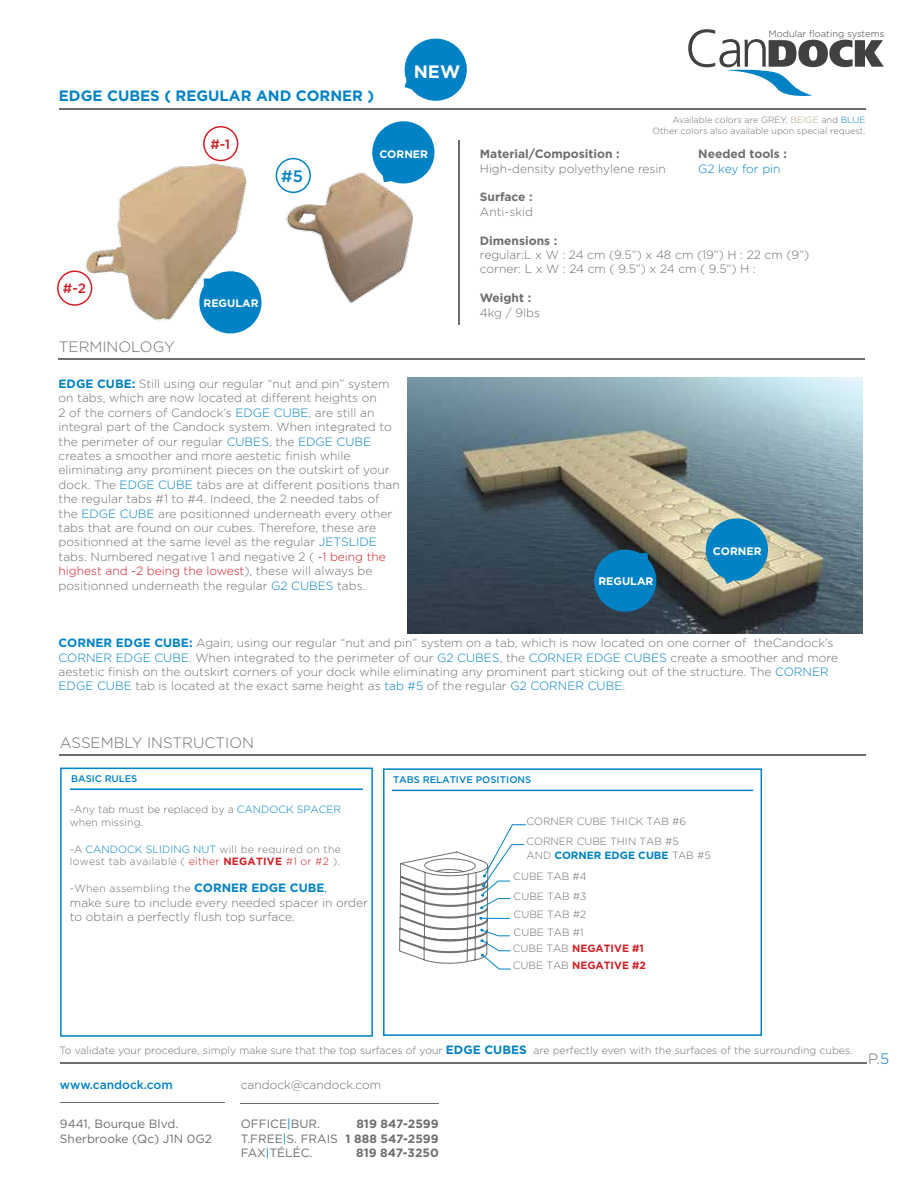
<style>
.page{position:relative;width:918px;height:1188px;background:#fff}
.page>*{position:absolute;margin:0;border:0;box-sizing:border-box;transform-origin:0 0}
.t1{font:700 18px "Gotham HTF";color:#fff}
.t2{font:500 16.5px "Gotham HTF";color:#0082c4}
.t3{font:300 15px "Gotham HTF";color:#6d6e71}
.t4{font:700 15px "Gotham HTF";color:#0082c4}
.t5{font:500 13.5px "Gotham HTF";color:#cf2027}
.t6{font:300 12px/14.4px "Gotham HTF";color:#6d6e71}
.t7{font:700 12px/14.4px "Gotham HTF";color:#6d6e71;text-align:right}
.t8{font:12px/14.4px "Gotham HTF";color:#6d6e71}
.t9{font:500 12px "Gotham HTF";color:#0082c4}
.t10{font:300 12px "Gotham HTF";color:#0082c4}
.t11{font:700 10.95px "Gotham HTF";color:#fff}
.t12{font:700 10.8px "Gotham HTF";color:#fff}
.t13{font:300 10.5px/19.5px "Gotham HTF";color:#6d6e71}
.t14{font:300 10.5px/12.6px "Gotham HTF";letter-spacing:.025em;color:#6d6e71}
.t15{font:700 10.5px/17.2px "Gotham HTF";color:#cf2027}
.t16{font:500 9.6px "Gotham HTF";letter-spacing:-.005em;color:#0082c4}
.t17{font:300 9.45px "Gotham HTF";color:#414042}
.t18{font:300 9px/10.8px "Gotham HTF";color:#6d6e71;text-align:right}
.s1{font-weight:700;color:#0082c4}
.s2{color:#0082c4}
.s3{color:#cf2027}
.s4{color:#b3a288}
.s5{font-weight:700;color:#cf2027}
.s6{font-weight:700;font-size:12px;color:#0082c4}
.s7{font-size:12px;color:#0082c4}
.s8{font-weight:300;color:#6d6e71}
</style>
<div class="page">
<img style="left:76px;top:126px;width:171px;height:195px">
<svg style="left:688px;top:29px;width:196px;height:67px"></svg>
<hr style="left:60px;top:1063px;width:807px;height:1px;background:#6d6e71">
<hr style="left:60px;top:1102px;width:165px;height:1px;background:#6d6e71">
<hr style="left:240px;top:1103px;width:199px;height:1px;background:#6d6e71">
<hr style="left:59px;top:108px;width:807px;height:2px;background:#6d6e71">
<hr style="left:459px;top:141px;width:1px;height:184px;background:#6d6e71">
<hr style="left:58px;top:358px;width:806px;height:2px;background:#6d6e71">
<div style="left:383px;top:768px;width:379px;height:268px;border:2px solid #0082c4"></div>
<div style="left:60px;top:768px;width:313px;height:269px;border:2px solid #0082c4"></div>
<hr style="left:70px;top:788px;width:293px;height:2px;background:#0082c4">
<hr style="left:392px;top:790px;width:361px;height:1px;background:#0082c4">
<div style="left:58px;top:271px;width:34px;height:34px;background:#fff;border-radius:50%"></div>
<div style="left:57px;top:271px;width:35px;height:35px;border:2px solid #cf2027;border-radius:50%"></div>
<div style="left:204px;top:127px;width:34px;height:34px;background:#fff;border-radius:50%"></div>
<div style="left:203px;top:126px;width:35px;height:35px;border:2px solid #cf2027;border-radius:50%"></div>
<hr style="left:59px;top:755px;width:806px;height:1px;background:#6d6e71">
<svg style="left:399px;top:824px;width:127px;height:146px"></svg>
<img style="left:407px;top:378px;width:455px;height:255px">
<svg style="left:404px;top:38px;width:63px;height:63px"></svg>
<img style="left:276px;top:157px;width:137px;height:146px">
<svg style="left:196px;top:268px;width:66px;height:66px"></svg>
<div style="left:204px;top:279px;width:12px;height:7px;background:#0082c4"></div>
<svg style="left:368px;top:121px;width:67px;height:67px"></svg>
<svg style="left:591px;top:546px;width:69px;height:69px;background:#136a97"></svg>
<svg style="left:702px;top:515px;width:70px;height:70px;background:#4797b5"></svg>
<p class="t4" style="left:59px;top:87px;width:317px">EDGE CUBES ( REGULAR AND CORNER )</p>
<h1 class="t1" style="left:414px;top:61px;width:48px">NEW</h1>
<p class="t5" style="left:210px;top:137px;width:21px">#-1</p>
<h2 class="t2" style="left:281px;top:167px;width:23px">#5</h2>
<p class="t5" style="left:63px;top:281px;width:25px">#-2</p>
<p class="t3" style="left:59px;top:338px;width:117px">TERMINOLOGY</p>
<p class="t12" style="left:204px;top:296px;width:57px">REGULAR</p>
<p class="t11" style="left:379px;top:148px;width:50px">CORNER</p>
<p class="t6" style="left:59px;top:377px;width:343px"><span class="s1">EDGE CUBE:</span> Still using our regular “nut and pin” system on tabs, which are now located at different heights on<br>2 of the corners of Candock’s <span class="s2">EDGE CUBE</span>, are still an integral part of the Candock system. When integrated to the perimeter of our regular <span class="s2">CUBES</span>, the <span class="s2">EDGE CUBE </span>creates a smoother and more aestetic finish while eliminating any prominent pieces on the outskirt of your dock. The <span class="s2">EDGE CUBE</span> tabs are at different positions than the regular tabs #1 to #4. Indeed, the 2 needed tabs of the <span class="s2">EDGE CUBE</span> are positionned underneath every other tabs that are found on our cubes. Therefore, these are positionned at the same level as the regular <span class="s2">JETSLIDE </span>tabs. Numbered negative 1 and negative 2 ( <span class="s3">-1 being the highest and -2 being the lowest</span>), these will always be positionned underneath the regular <span class="s2">G2 CUBES</span> tabs.</p>
<p class="t17" style="left:769px;top:28px;width:117px">Modular floating systems</p>
<p class="t18" style="left:652px;top:114px;width:215px">Available colors are GREY, <span class="s4">BEIGE</span> and <span class="s2">BLUE<br></span>Other colors also available upon special request.</p>
<p class="t7" style="left:480px;top:147px;width:141px">Material/Composition :</p>
<p class="t6" style="left:480px;top:161px;width:188px">High-density polyethylene resin</p>
<p class="t7" style="left:480px;top:190px;width:54px">Surface :</p>
<p class="t6" style="left:480px;top:204px;width:55px">Anti-skid</p>
<p class="t7" style="left:480px;top:233px;width:79px">Dimensions :</p>
<p class="t6" style="left:480px;top:247px;width:331px">regular:L x W : 24 cm (9.5”) x 48 cm (19”) H : 22 cm (9”) corner: L x W : 24 cm ( 9.5”) x 24 cm ( 9.5”) H :</p>
<p class="t7" style="left:480px;top:291px;width:53px">Weight :</p>
<p class="t6" style="left:480px;top:305px;width:62px">4kg / 9lbs</p>
<p class="t7" style="left:698px;top:147px;width:90px">Needed tools :</p>
<p class="t10" style="left:698px;top:162px;width:84px">G2 key for pin</p>
<p class="t12" style="left:598px;top:575px;width:57px">REGULAR</p>
<p class="t11" style="left:713px;top:545px;width:50px">CORNER</p>
<p class="t6" style="left:59px;top:636px;width:781px"><span class="s1">CORNER EDGE CUBE:</span> Again, using our regular “nut and pin” system on a tab, which is now located on one corner of theCandock’s <span class="s2">CORNER EDGE CUBE</span>. When integrated to the perimeter of our <span class="s2">G2 CUBES</span>, the <span class="s2">CORNER EDGE CUBES</span> create a smoother and more aestetic finish on the outskirt corners of your dock while eliminating any prominent part sticking out of the structure. The <span class="s2">CORNER EDGE CUBE</span> tab is located at the exact same height as <span class="s2">tab #5</span> of the regular <span class="s2">G2 CORNER CUBE</span>.</p>
<p class="t3" style="left:60px;top:735px;width:195px">ASSEMBLY INSTRUCTION</p>
<p class="t16" style="left:71px;top:773px;width:68px">BASIC RULES</p>
<p class="t13" style="left:70px;top:803px;width:273px;line-height:12.6px">-Any tab must be replaced by a <span class="s2">CANDOCK SPACER </span>when missing.</p>
<p class="t14" style="left:70px;top:843px;width:272px">-A <span class="s2">CANDOCK SLIDING NUT</span> will be required on the lowest tab available ( <span class="s3">either</span> <span class="s5">NEGATIVE</span> <span class="s3">#1 or #2</span> ).</p>
<p class="t14" style="left:70px;top:882px;width:259px">-When assembling the <span class="s6">CORNER EDGE CUBE</span><span class="s7">,</span></p>
<p class="t6" style="left:70px;top:895px;width:300px">make sure to include every needed spacer in order to obtain a perfectly flush top surface.</p>
<p class="t16" style="left:393px;top:774px;width:140px">TABS RELATIVE POSITIONS</p>
<p class="t13" style="left:527px;top:812px;width:161px">CORNER CUBE THICK TAB #6</p>
<p class="t13" style="left:527px;top:834px;width:186px;line-height:14.4px">CORNER CUBE THIN TAB #5<br>AND <span class="s1">CORNER EDGE CUBE</span> TAB #5</p>
<p class="t13" style="left:513px;top:867px;width:75px">CUBE TAB #4<br>CUBE TAB #3</p>
<p class="t13" style="left:514px;top:905px;width:74px;line-height:17.7px">CUBE TAB #2<br>CUBE TAB #1</p>
<p class="t15" style="left:513px;top:939px;width:135px"><span class="s8">CUBE TAB</span> NEGATIVE #1<br><span class="s8">CUBE TAB</span> NEGATIVE #2</p>
<p class="t13" style="left:59px;top:1040px;width:795px">To validate your procedure, simply make sure that the top surfaces of your <span class="s6">EDGE CUBES</span> are perfectly even with the surfaces of the surrounding cubes.</p>
<p class="t9" style="left:60px;top:1077px;width:114px">www.candock.com</p>
<p class="t6" style="left:241px;top:1077px;width:142px">candock@candock.com</p>
<p class="t8" style="left:60px;top:1117px;width:154px">9441, Bourque Blvd.<br>Sherbrooke (Qc) J1N 0G2</p>
<p class="t8" style="left:241px;top:1117px;width:99px">OFFICE<span class="s2">|</span>BUR.<br>T.FREE<span class="s2">|</span>S. FRAIS<br>FAX<span class="s2">|</span>TÉLÉC.</p>
<p class="t7" style="left:346px;top:1117px;width:95px">819 847-2599<br>1 888 547-2599<br>819 847-3250</p>
<p class="t3" style="left:868px;top:1051px;width:23px">P.<span class="s2">5</span></p>
</div>
